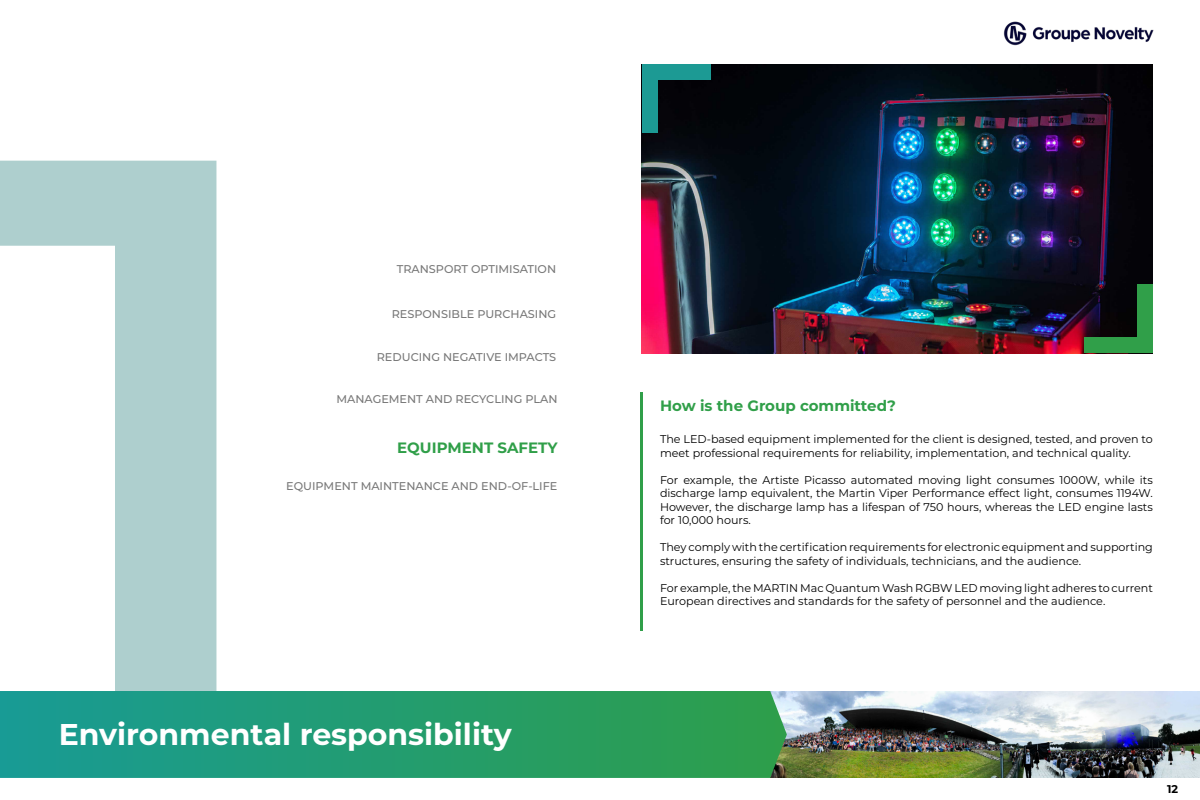
<style>
.page{position:relative;width:1200px;height:800px;background:#fff}
.page>*{position:absolute;margin:0;border:0;box-sizing:border-box;transform-origin:0 0}
.t1{font:600 781.25px "Montserrat";color:#aecfce}
.t2{font:700 30px "Montserrat";color:#fff}
.t3{font:700 15px "Montserrat";color:#309f49}
.t4{font:11.25px/13.5px "Montserrat";color:#000}
.t5{font:500 11.25px "Montserrat";color:#787878}
.t6{font:700 11.25px "Montserrat";color:#000}
</style>
<div class="page">
<img style="left:1003px;top:21px;width:151px;height:25px">
<img style="left:787px;top:691px;width:413px;height:87px">
<svg style="left:0;top:691px;width:787px;height:87px;background:#249c70"></svg>
<hr style="left:640px;top:392px;width:3px;height:239px;background:#309f49">
<img style="left:642px;top:64px;width:511px;height:289px">
<div style="left:642px;top:64px;width:69px;height:16px;background:#1c9a94"></div>
<div style="left:642px;top:64px;width:16px;height:69px;background:#1c9a94"></div>
<div style="left:1084px;top:337px;width:69px;height:16px;background:#309f49"></div>
<div style="left:1137px;top:284px;width:16px;height:69px;background:#309f49"></div>
<h1 class="t1" style="left:-7px;top:-124px;width:299px">1</h1>
<p class="t5" style="left:397px;top:261px;width:161px">TRANSPORT OPTIMISATION</p>
<p class="t5" style="left:392px;top:307px;width:166px">RESPONSIBLE PURCHASING</p>
<p class="t5" style="left:377px;top:349px;width:181px">REDUCING NEGATIVE IMPACTS</p>
<p class="t5" style="left:336px;top:392px;width:223px">MANAGEMENT AND RECYCLING PLAN</p>
<h3 class="t3" style="left:397px;top:437px;width:162px">EQUIPMENT SAFETY</h3>
<p class="t5" style="left:286px;top:478px;width:273px">EQUIPMENT MAINTENANCE AND END-OF-LIFE</p>
<h2 class="t2" style="left:59px;top:713px;width:454px">Environmental responsibility</h2>
<h3 class="t3" style="left:660px;top:395px;width:237px">How is the Group committed?</h3>
<p class="t4" style="left:660px;top:432px;width:494px">The LED-based equipment implemented for the client is designed, tested, and proven to meet professional requirements for reliability, implementation, and technical quality.</p>
<p class="t4" style="left:660px;top:473px;width:494px;text-align:justify">For example, the Artiste Picasso automated moving light consumes 1000W, while its discharge lamp equivalent, the Martin Viper Performance effect light, consumes 1194W.<br>However, the discharge lamp has a lifespan of 750 hours, whereas the LED engine lasts for 10,000 hours.</p>
<p class="t4" style="left:660px;top:540px;width:494px">They comply with the certification requirements for electronic equipment and supporting structures, ensuring the safety of individuals, technicians, and the audience.</p>
<p class="t4" style="left:660px;top:581px;width:494px">For example, the MARTIN Mac Quantum Wash RGBW LED moving light adheres to current<br>European directives and standards for the safety of personnel and the audience.</p>
<p class="t6" style="left:1167px;top:781px;width:13px">12</p>
</div>
